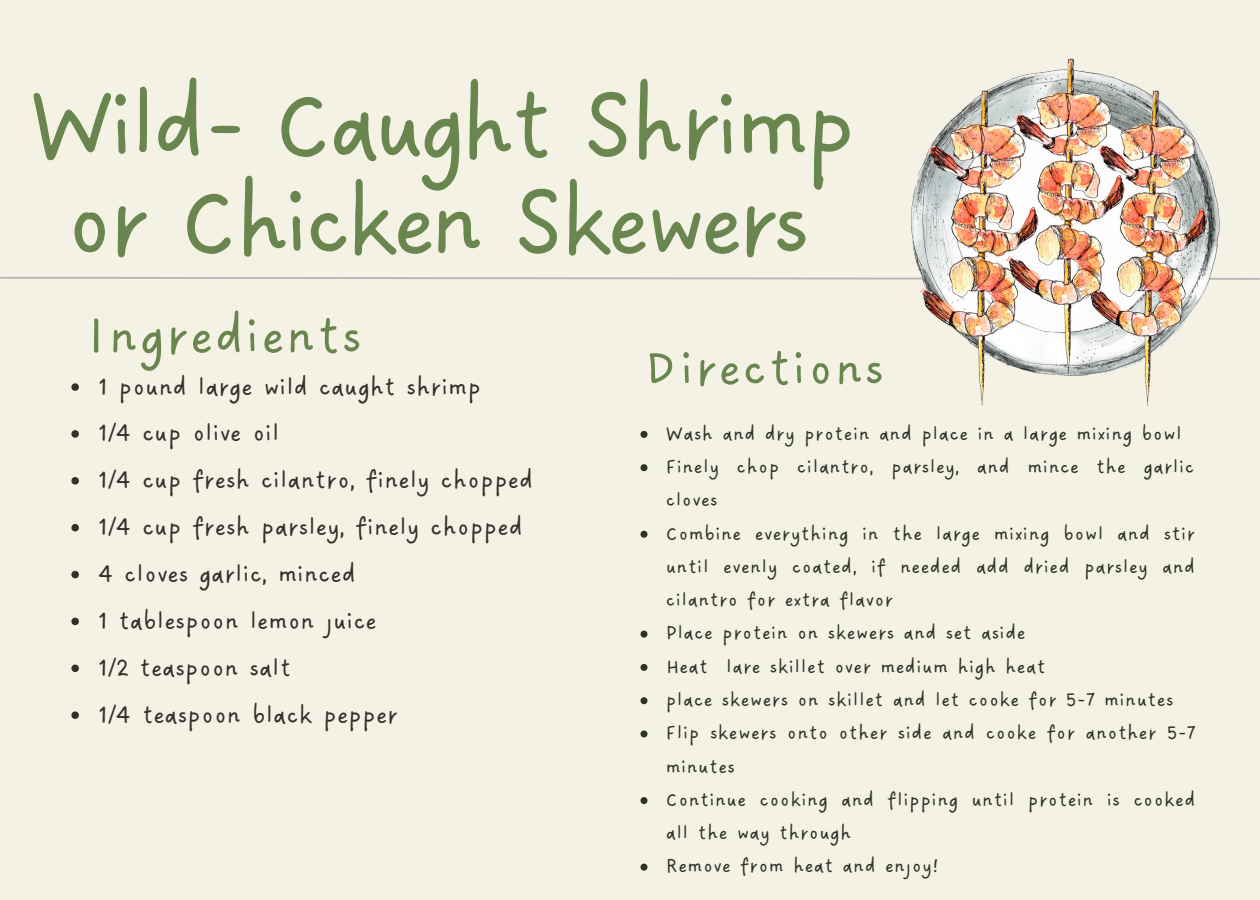
<style>
.page{position:relative;width:1260px;height:900px;background:#f4f1e5}
.page>*{position:absolute;margin:0;border:0;box-sizing:border-box;transform-origin:0 0}
.t1{font:106.25px/96.8px "DO Sans Regular Alt";letter-spacing:-.065em;color:#68864d;text-align:center}
.t2{font:56.75px "DO Sans Regular Alt";letter-spacing:.02em;color:#68864d}
.t3{font:55px "DO Sans Regular Alt";letter-spacing:.02em;color:#68864d}
.t4{font:27px "DO Sans Regular Alt";color:#352f28}
.t5{font:21px/33.2px "DO Sans Regular Alt";letter-spacing:.02em;color:#2b3425}
</style>
<div class="page">
<svg style="left:0;top:276px;width:1260px;height:4px"></svg>
<img style="left:912px;top:58px;width:307px;height:347px">
<svg style="left:641px;top:431px;width:7px;height:7px"></svg>
<svg style="left:641px;top:464px;width:7px;height:7px"></svg>
<svg style="left:641px;top:531px;width:7px;height:7px"></svg>
<svg style="left:641px;top:631px;width:7px;height:7px"></svg>
<svg style="left:641px;top:664px;width:7px;height:7px"></svg>
<svg style="left:641px;top:697px;width:7px;height:7px"></svg>
<svg style="left:641px;top:730px;width:7px;height:7px"></svg>
<svg style="left:641px;top:797px;width:7px;height:7px"></svg>
<svg style="left:641px;top:864px;width:7px;height:7px"></svg>
<svg style="left:71px;top:383px;width:8px;height:8px"></svg>
<svg style="left:71px;top:430px;width:8px;height:8px"></svg>
<svg style="left:71px;top:477px;width:8px;height:8px"></svg>
<svg style="left:71px;top:524px;width:8px;height:7px"></svg>
<svg style="left:71px;top:571px;width:8px;height:7px"></svg>
<svg style="left:71px;top:618px;width:8px;height:7px"></svg>
<svg style="left:71px;top:665px;width:8px;height:7px"></svg>
<svg style="left:71px;top:711px;width:8px;height:8px"></svg>
<p class="t1" style="left:28px;top:82px;width:831px">Wild- Caught Shrimp or Chicken Skewers</p>
<p class="t2" style="left:86px;top:303px;width:278px">Ingredients</p>
<p class="t4" style="left:99px;top:371px;width:384px">1 pound large wild caught shrimp</p>
<p class="t4" style="left:99px;top:418px;width:183px">1/4 cup olive oil</p>
<p class="t4" style="left:99px;top:465px;width:436px">1/4 cup fresh cilantro, finely chopped</p>
<p class="t4" style="left:99px;top:511px;width:426px">1/4 cup fresh parsley, finely chopped</p>
<p class="t4" style="left:99px;top:558px;width:259px">4 cloves garlic, minced</p>
<p class="t4" style="left:99px;top:605px;width:280px">1 tablespoon lemon juice</p>
<p class="t4" style="left:99px;top:652px;width:194px">1/2 teaspoon salt</p>
<p class="t4" style="left:99px;top:699px;width:301px">1/4 teaspoon black pepper</p>
<p class="t3" style="left:643px;top:336px;width:242px">Directions</p>
<p class="t5" style="left:666px;top:418px;width:518px">Wash and dry protein and place in a large mixing bowl</p>
<p class="t5" style="left:666px;top:451px;width:530px">Finely chop cilantro, parsley, and mince the garlic cloves</p>
<p class="t5" style="left:666px;top:518px;width:531px;text-align:justify">Combine everything in the large mixing bowl and stir until evenly coated, if needed add dried parsley and cilantro for extra flavor</p>
<p class="t5" style="left:666px;top:618px;width:361px">Place protein on skewers and set aside</p>
<p class="t5" style="left:666px;top:651px;width:381px">Heat lare skillet over medium high heat</p>
<p class="t5" style="left:666px;top:684px;width:509px">place skewers on skillet and let cooke for 5-7 minutes</p>
<p class="t5" style="left:666px;top:717px;width:532px">Flip skewers onto other side and cooke for another 5-7 minutes</p>
<p class="t5" style="left:666px;top:784px;width:531px">Continue cooking and flipping until protein is cooked all the way through</p>
<p class="t5" style="left:666px;top:851px;width:274px">Remove from heat and enjoy!</p>
</div>
